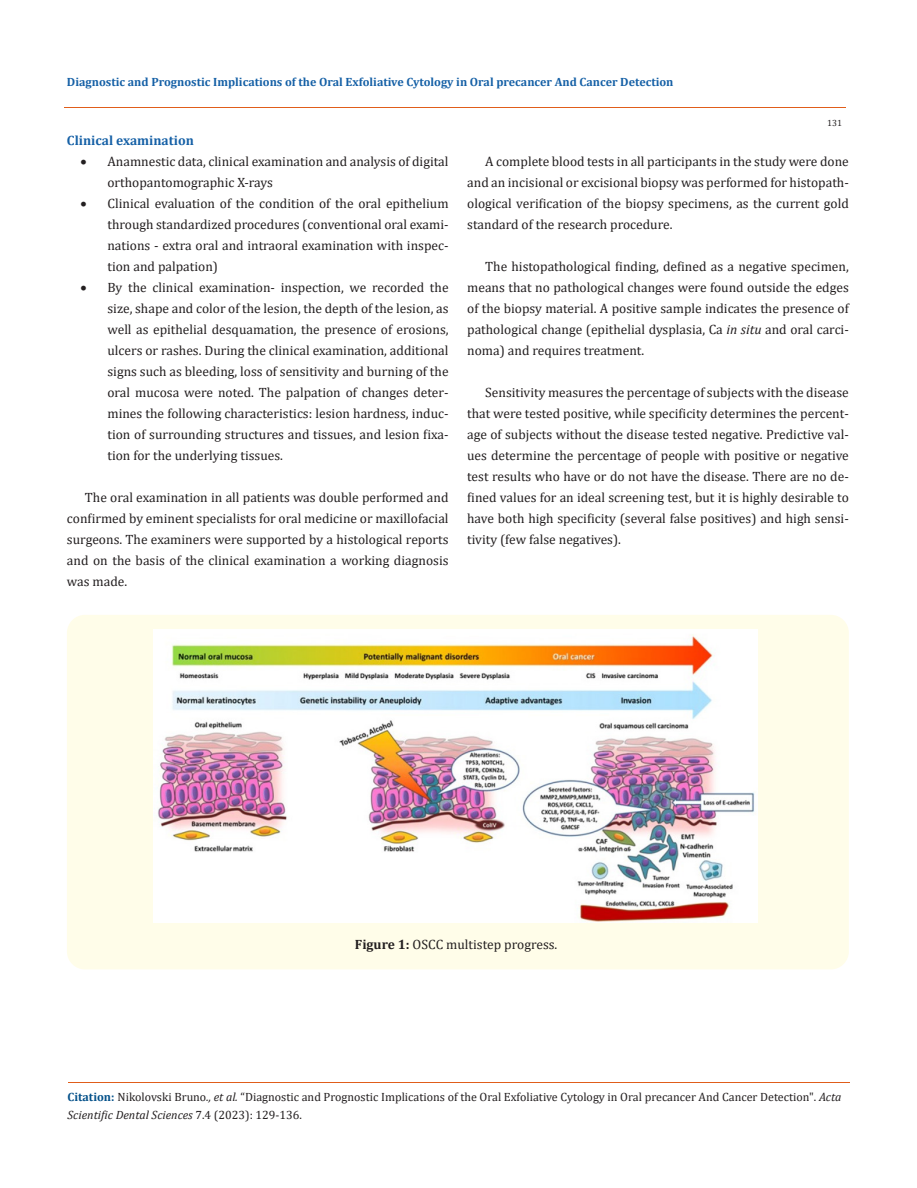
<style>
.page{position:relative;width:917px;height:1188px;background:#fff}
.page>*{position:absolute;margin:0;border:0;box-sizing:border-box;transform-origin:0 0}
.t1{font:13.5px/21px "Cambria";color:#231f20;text-align:justify}
.t2{font:700 13.5px "Cambria";color:#1560a6}
.t3{font:12px/18px "Cambria";color:#231f20}
.t4{font:700 12px "Cambria";color:#1560a6}
.t5{font:9px "Cambria";color:#231f20}
.s1{font-style:italic}
.s2{font-weight:700}
.s3{font-weight:700;color:#035089}
</style>
<div class="page">
<div style="left:67px;top:615px;width:781px;height:354px;background:#fffde9;border-radius:18px"></div>
<img style="left:153px;top:630px;width:604px;height:292px">
<hr style="left:64px;top:108px;width:781px;height:1px;background:#e05d1a">
<hr style="left:68px;top:1083px;width:781px;height:1px;background:#e05d1a">
<p class="t4" style="left:67px;top:73px;width:608px">Diagnostic and Prognostic Implications of the Oral Exfoliative Cytology in Oral precancer And Cancer Detection</p>
<p class="t5" style="left:827px;top:118px;width:16px">131</p>
<p class="t2" style="left:67px;top:131px;width:128px">Clinical examination</p>
<p class="t1" style="left:107px;top:151px;width:342px;text-indent:-27px">• Anamnestic data, clinical examination and analysis of digital orthopantomographic X-rays</p>
<p class="t1" style="left:107px;top:193px;width:342px;text-indent:-27px">• Clinical evaluation of the condition of the oral epithelium through standardized procedures (conventional oral exami&shy;nations - extra oral and intraoral examination with inspec&shy;tion and palpation)</p>
<p class="t1" style="left:107px;top:277px;width:342px;text-indent:-27px">• By the clinical examination- inspection, we recorded the size, shape and color of the lesion, the depth of the lesion, as well as epithelial desquamation, the presence of erosions, ulcers or rashes. During the clinical examination, additional signs such as bleeding, loss of sensitivity and burning of the oral mucosa were noted. The palpation of changes deter&shy;mines the following characteristics: lesion hardness, induc&shy;tion of surrounding structures and tissues, and lesion fixa&shy;tion for the underlying tissues.</p>
<p class="t1" style="left:67px;top:487px;width:383px;text-indent:18px">The oral examination in all patients was double performed and confirmed by eminent specialists for oral medicine or maxillofacial surgeons. The examiners were supported by a histological reports and on the basis of the clinical examination a working diagnosis was made.</p>
<p class="t1" style="left:467px;top:151px;width:383px;text-indent:18px">A complete blood tests in all participants in the study were done and an incisional or excisional biopsy was performed for histopath&shy;ological verification of the biopsy specimens, as the current gold standard of the research procedure.</p>
<p class="t1" style="left:467px;top:256px;width:383px;text-indent:18px">The histopathological finding, defined as a negative specimen, means that no pathological changes were found outside the edges of the biopsy material. A positive sample indicates the presence of pathological change (epithelial dysplasia, Ca <span class="s1">in situ</span> and oral carci&shy;noma) and requires treatment.</p>
<p class="t1" style="left:467px;top:382px;width:383px;text-indent:18px">Sensitivity measures the percentage of subjects with the disease that were tested positive, while specificity determines the percent&shy;age of subjects without the disease tested negative. Predictive val&shy;ues determine the percentage of people with positive or negative test results who have or do not have the disease. There are no de&shy;fined values for an ideal screening test, but it is highly desirable to have both high specificity (several false positives) and high sensi&shy;tivity (few false negatives).</p>
<p class="t1" style="left:355px;top:934px;width:204px"><span class="s2">Figure 1:</span> OSCC multistep progress.</p>
<p class="t3" style="left:68px;top:1088px;width:775px"><span class="s3">Citation:</span> Nikolovski Bruno<span class="s1">., et al.</span> “Diagnostic and Prognostic Implications of the Oral Exfoliative Cytology in Oral precancer And Cancer Detection". <span class="s1">Acta<br>Scientific Dental Sciences</span> 7.4 (2023): 129-136.</p>
</div>
